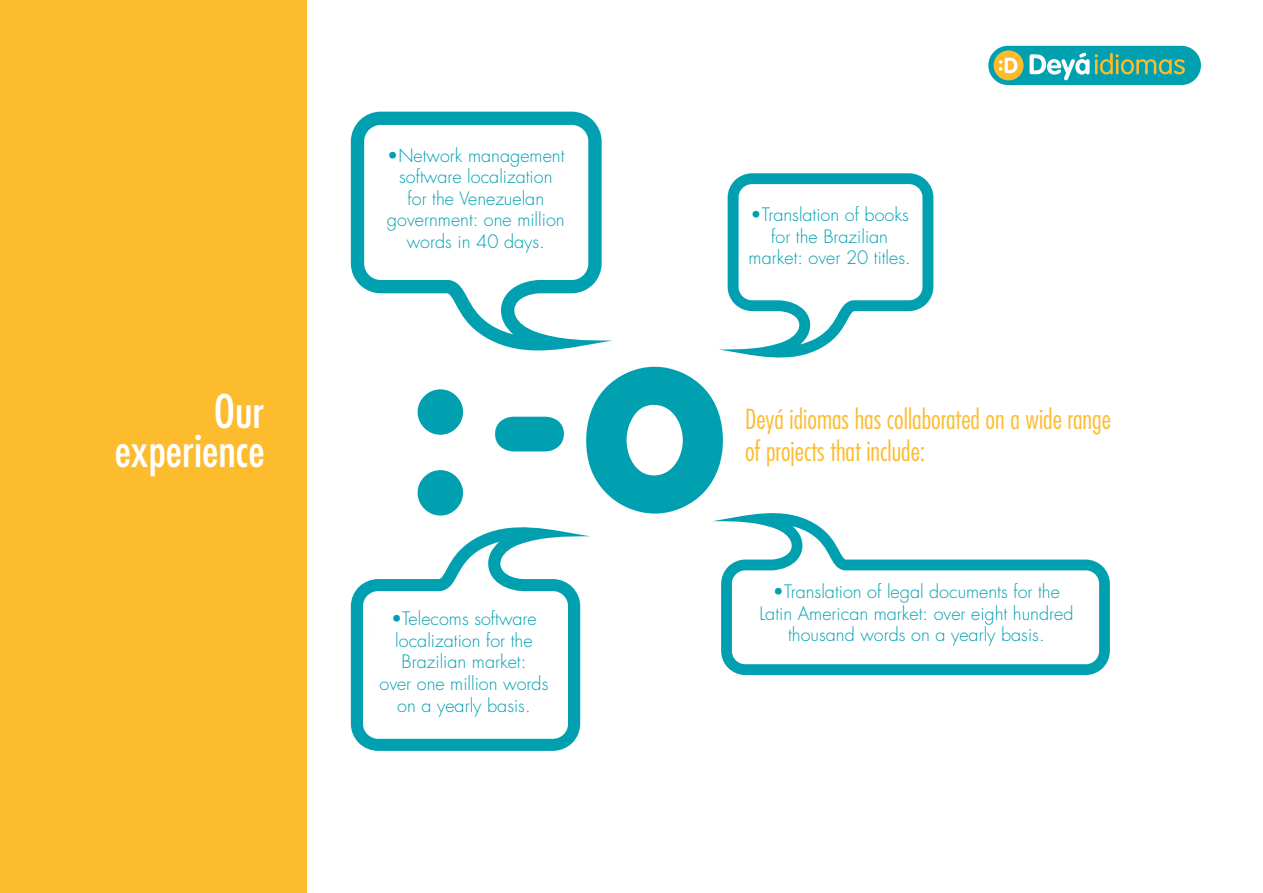
<style>
.page{position:relative;width:1263px;height:893px;background:#fff}
.page>*{position:absolute;margin:0;border:0;box-sizing:border-box;transform-origin:0 0}
.t1{font:condensed 45px/39px "Futura";color:#fff;text-align:right}
.t2{font:300 condensed 27px/32.4px "Futura";color:#fdbb2e}
.t3{font:300 18px/21.6px "Futura";color:#00a0b0;text-align:center}
</style>
<div class="page">
<div style="left:988px;top:46px;width:213px;height:39px;background:#00a0b0;border-radius:20px"></div>
<svg style="left:1029px;top:53px;width:60px;height:27px"></svg>
<svg style="left:1095px;top:53px;width:90px;height:21px"></svg>
<div style="left:993px;top:50px;width:30px;height:30px;background:#fdbb2e;border-radius:50%"></div>
<svg style="left:999px;top:58px;width:18px;height:15px"></svg>
<div style="left:0;top:0;width:306px;height:893px;background:#fdbb2e"></div>
<svg style="left:351px;top:112px;width:261px;height:239px"></svg>
<svg style="left:719px;top:173px;width:214px;height:185px"></svg>
<svg style="left:713px;top:513px;width:397px;height:162px"></svg>
<svg style="left:351px;top:527px;width:239px;height:224px"></svg>
<svg style="left:418px;top:367px;width:305px;height:148px"></svg>
<h1 class="t1" style="left:115px;top:392px;width:152px">Our experience</h1>
<p class="t3" style="left:387px;top:145px;width:179px">•Network management software localization<br>for the Venezuelan government: one million words in 40 days.</p>
<p class="t3" style="left:379px;top:608px;width:170px">•Telecoms software localization for the<br>Brazilian market:<br>over one million words on a yearly basis.</p>
<p class="t3" style="left:749px;top:204px;width:164px">•Translation of books for the Brazilian market: over 20 titles.</p>
<h2 class="t2" style="left:745px;top:402px;width:367px">Deyá idiomas has collaborated on a wide range of projects that include:</h2>
<p class="t3" style="left:759px;top:581px;width:315px">•Translation of legal documents for the<br>Latin American market: over eight hundred thousand words on a yearly basis.</p>
</div>
